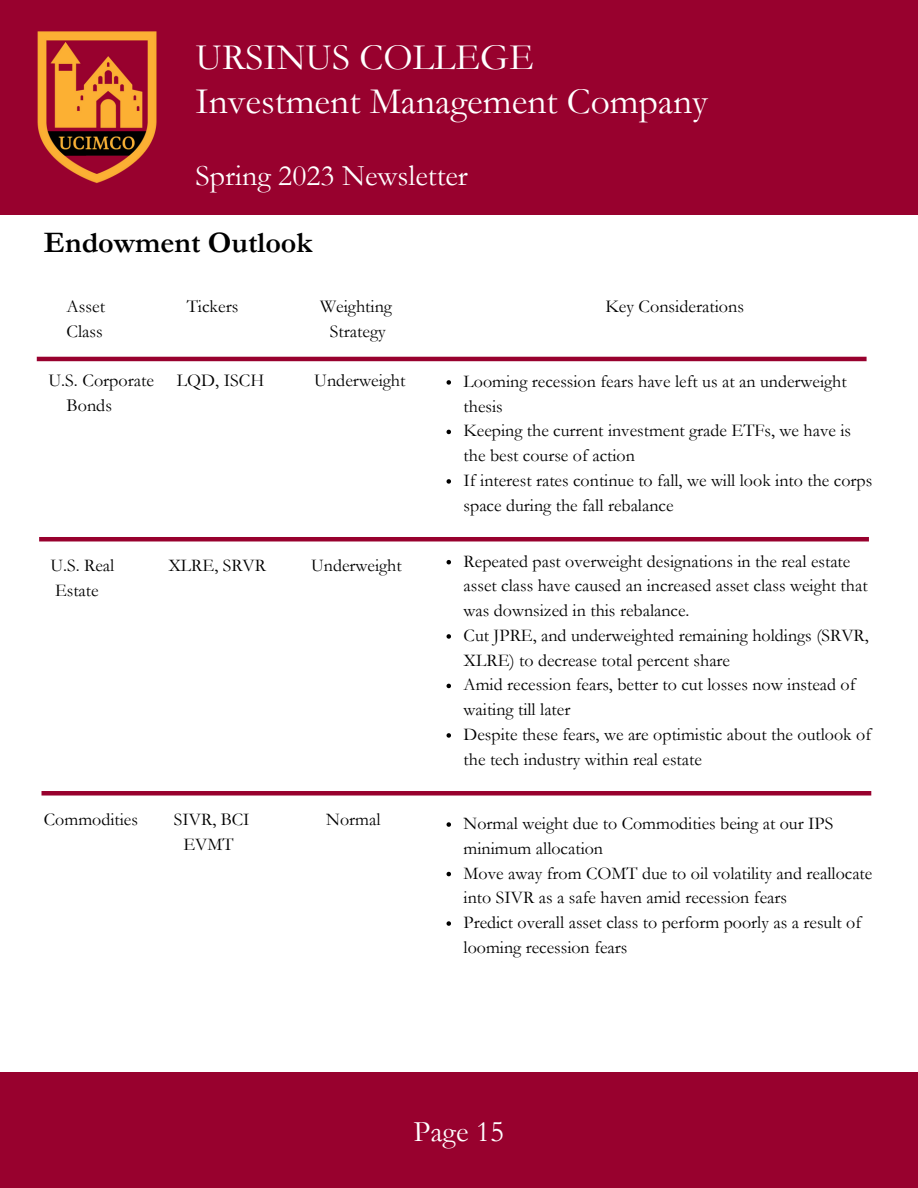
<style>
.page{position:relative;width:918px;height:1188px;background:#fff}
.page>*{position:absolute;margin:0;border:0;box-sizing:border-box;transform-origin:0 0}
.t1{font:37.5px "Garamond";color:#fff}
.t2{font:30px "Garamond";color:#fff}
.t3{font:700 30px "Garamond";color:#000}
.t4{font:18.15px "Garamond";color:#000}
.t5{font:18px/24.8px "Garamond";color:#000}
</style>
<div class="page">
<div style="left:0;top:0;width:918px;height:215px;background:#98012e"></div>
<div style="left:0;top:1073px;width:918px;height:115px;background:#98012e"></div>
<img style="left:37px;top:31px;width:120px;height:152px">
<hr style="left:37px;top:357px;width:830px;height:4px;background:#98012e">
<svg style="left:447px;top:380px;width:4px;height:5px"></svg>
<svg style="left:447px;top:430px;width:4px;height:4px"></svg>
<svg style="left:447px;top:479px;width:4px;height:5px"></svg>
<svg style="left:447px;top:560px;width:4px;height:4px"></svg>
<svg style="left:447px;top:634px;width:4px;height:5px"></svg>
<svg style="left:447px;top:684px;width:4px;height:4px"></svg>
<svg style="left:447px;top:733px;width:4px;height:5px"></svg>
<hr style="left:39px;top:537px;width:830px;height:4px;background:#98012e">
<div style="left:42px;top:791px;width:829px;height:5px;background:#98012e"></div>
<svg style="left:447px;top:822px;width:4px;height:5px"></svg>
<svg style="left:447px;top:872px;width:4px;height:4px"></svg>
<svg style="left:447px;top:921px;width:4px;height:5px"></svg>
<h1 class="t1" style="left:196px;top:37px;width:340px">URSINUS COLLEGE</h1>
<h2 class="t1" style="left:196px;top:81px;width:514px">Investment Management Company</h2>
<h4 class="t2" style="left:196px;top:159px;width:274px">Spring 2023 Newsletter</h4>
<p class="t3" style="left:44px;top:226px;width:270px">Endowment Outlook</p>
<p class="t4" style="left:67px;top:296px;width:40px">Asset</p>
<p class="t4" style="left:187px;top:296px;width:53px">Tickers</p>
<p class="t4" style="left:320px;top:296px;width:74px">Weighting</p>
<p class="t4" style="left:605px;top:296px;width:140px">Key Considerations</p>
<p class="t4" style="left:67px;top:321px;width:38px">Class</p>
<p class="t4" style="left:330px;top:321px;width:57px">Strategy</p>
<p class="t4" style="left:48px;top:371px;width:107px">U.S. Corporate</p>
<p class="t4" style="left:177px;top:371px;width:89px">LQD, ISCH</p>
<p class="t4" style="left:314px;top:371px;width:93px">Underweight</p>
<p class="t4" style="left:67px;top:395px;width:47px">Bonds</p>
<p class="t5" style="left:464px;top:369px;width:385px">Looming recession fears have left us at an underweight thesis</p>
<p class="t5" style="left:464px;top:419px;width:389px">Keeping the current investment grade ETFs, we have is the best course of action</p>
<p class="t5" style="left:464px;top:468px;width:410px">If interest rates continue to fall, we will look into the corps space during the fall rebalance</p>
<p class="t5" style="left:51px;top:553px;width:65px">U.S. Real</p>
<p class="t5" style="left:168px;top:553px;width:99px">XLRE, SRVR</p>
<p class="t5" style="left:311px;top:553px;width:92px">Underweight</p>
<p class="t5" style="left:55px;top:578px;width:45px">Estate</p>
<p class="t5" style="left:44px;top:808px;width:96px">Commodities</p>
<p class="t5" style="left:174px;top:808px;width:77px">SIVR, BCI</p>
<p class="t5" style="left:326px;top:808px;width:56px">Normal</p>
<p class="t5" style="left:183px;top:832px;width:52px">EVMT</p>
<p class="t5" style="left:464px;top:549px;width:405px">Repeated past overweight designations in the real estate asset class have caused an increased asset class weight that was downsized in this rebalance.</p>
<p class="t5" style="left:464px;top:623px;width:407px">Cut JPRE, and underweighted remaining holdings (SRVR,<br>XLRE) to decrease total percent share</p>
<p class="t5" style="left:464px;top:673px;width:394px">Amid recession fears, better to cut losses now instead of waiting till later</p>
<p class="t5" style="left:464px;top:722px;width:409px">Despite these fears, we are optimistic about the outlook of the tech industry within real estate</p>
<p class="t5" style="left:464px;top:811px;width:371px">Normal weight due to Commodities being at our IPS minimum allocation</p>
<p class="t5" style="left:464px;top:861px;width:410px">Move away from COMT due to oil volatility and reallocate into SIVR as a safe haven amid recession fears</p>
<h4 class="t5" style="left:464px;top:910px;width:399px">Predict overall asset class to perform poorly as a result of looming recession fears</h4>
<h3 class="t2" style="left:414px;top:1116px;width:92px">Page 15</h3>
</div>
